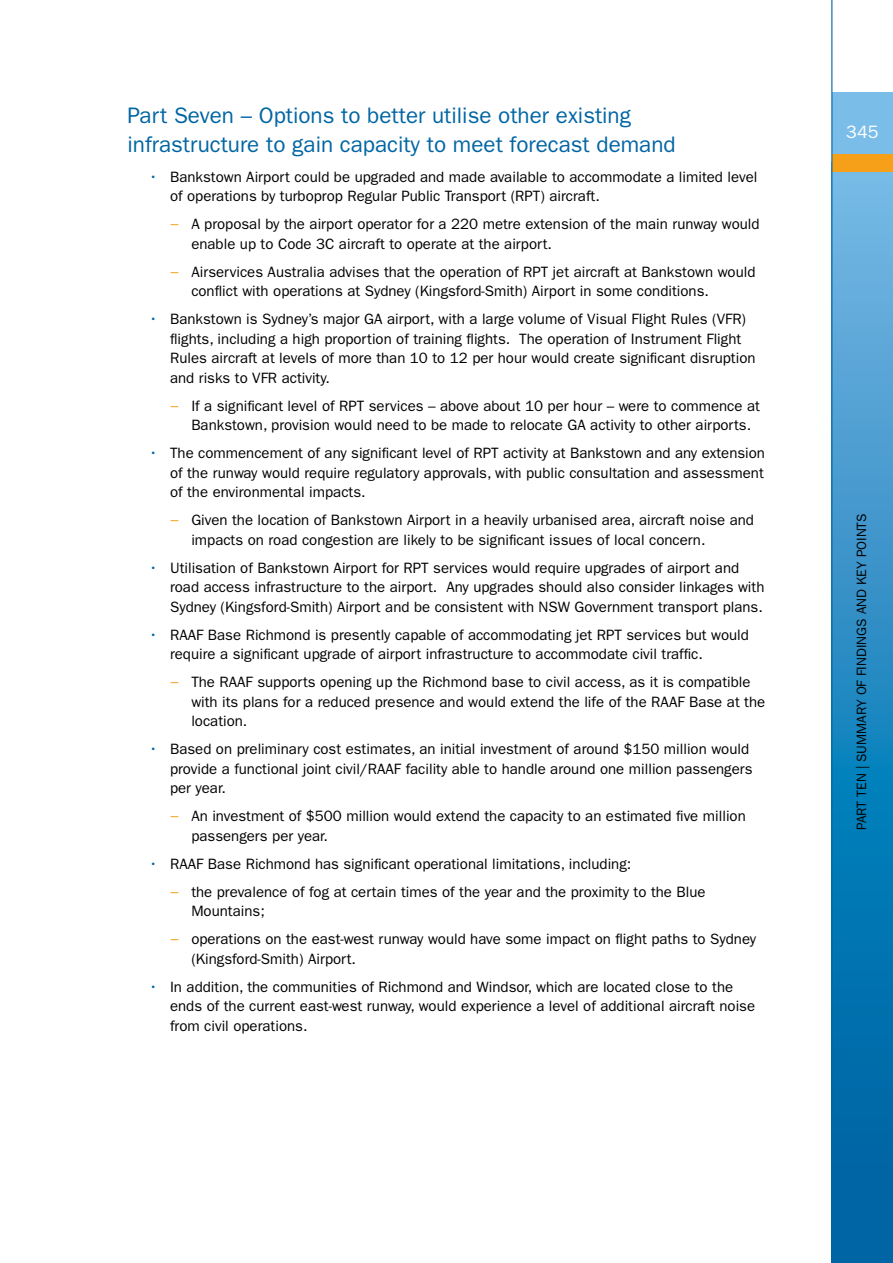
<style>
.page{position:relative;width:893px;height:1263px;background:#fff}
.page>*{position:absolute;margin:0;border:0;box-sizing:border-box;transform-origin:0 0}
.t1{font:22.5px/28.5px "Franklin Gothic";color:#0065a4}
.t2{font:18px "Franklin Gothic";color:#fff}
.t3{font:15px/19.5px "Franklin Gothic";color:#000}
.t4{font:13.5px "Franklin Gothic";color:#000}
.s1{color:#0065a4}
.s2{color:#f6a01a}
</style>
<div class="page">
<svg style="left:832px;top:164px;width:61px;height:1099px;background:#2788c0"></svg>
<div style="left:832px;top:92px;width:61px;height:72px;background:#79bde8"></div>
<div style="left:833px;top:154px;width:60px;height:18px;background:#f6a01a"></div>
<hr style="left:831px;top:0;width:1px;height:1263px;background:#0065a4">
<h2 class="t1" style="left:128px;top:101px;width:550px">Part Seven – Options to better utilise other existing infrastructure to gain capacity to meet forecast demand</h2>
<p class="t3" style="left:170px;top:167px;width:589px;text-indent:-21px"><span class="s1">•</span> Bankstown Airport could be upgraded and made available to accommodate a limited level of operations by turboprop Regular Public Transport (RPT) aircraft.</p>
<p class="t3" style="left:191px;top:215px;width:570px;text-indent:-21px"><span class="s2">−</span> A proposal by the airport operator for a 220 metre extension of the main runway would enable up to Code 3C aircraft to operate at the airport.</p>
<p class="t3" style="left:191px;top:262px;width:566px;text-indent:-21px"><span class="s2">−</span> Airservices Australia advises that the operation of RPT jet aircraft at Bankstown would conflict with operations at Sydney (Kingsford-Smith) Airport in some conditions.</p>
<p class="t3" style="left:170px;top:310px;width:587px;text-indent:-21px"><span class="s1">•</span> Bankstown is Sydney’s major GA airport, with a large volume of Visual Flight Rules (VFR) flights, including a high proportion of training flights. The operation of Instrument Flight Rules aircraft at levels of more than 10 to 12 per hour would create significant disruption and risks to VFR activity.</p>
<p class="t3" style="left:191px;top:396px;width:570px;text-indent:-21px"><span class="s2">−</span> If a significant level of RPT services – above about 10 per hour – were to commence at<br>Bankstown, provision would need to be made to relocate GA activity to other airports.</p>
<p class="t3" style="left:170px;top:444px;width:596px;text-align:justify;text-indent:-21px"><span class="s1">•</span> The commencement of any significant level of RPT activity at Bankstown and any extension of the runway would require regulatory approvals, with public consultation and assessment of the environmental impacts.</p>
<p class="t3" style="left:191px;top:511px;width:564px;text-indent:-21px"><span class="s2">−</span> Given the location of Bankstown Airport in a heavily urbanised area, aircraft noise and impacts on road congestion are likely to be significant issues of local concern.</p>
<p class="t3" style="left:170px;top:558px;width:596px;text-indent:-21px"><span class="s1">•</span> Utilisation of Bankstown Airport for RPT services would require upgrades of airport and road access infrastructure to the airport. Any upgrades should also consider linkages with<br>Sydney (Kingsford-Smith) Airport and be consistent with NSW Government transport plans.</p>
<p class="t3" style="left:170px;top:625px;width:580px;text-indent:-21px"><span class="s1">•</span> RAAF Base Richmond is presently capable of accommodating jet RPT services but would require a significant upgrade of airport infrastructure to accommodate civil traffic.</p>
<p class="t3" style="left:191px;top:673px;width:575px;text-indent:-21px"><span class="s2">−</span> The RAAF supports opening up the Richmond base to civil access, as it is compatible with its plans for a reduced presence and would extend the life of the RAAF Base at the location.</p>
<p class="t3" style="left:170px;top:740px;width:584px;text-indent:-21px"><span class="s1">•</span> Based on preliminary cost estimates, an initial investment of around $150 million would provide a functional joint civil/RAAF facility able to handle around one million passengers per year.</p>
<p class="t3" style="left:191px;top:807px;width:556px;text-indent:-21px"><span class="s2">−</span> An investment of $500 million would extend the capacity to an estimated five million passengers per year.</p>
<p class="t3" style="left:149px;top:854px;width:484px"><span class="s1">•</span> RAAF Base Richmond has significant operational limitations, including:</p>
<p class="t3" style="left:191px;top:882px;width:516px;text-indent:-21px"><span class="s2">−</span> the prevalence of fog at certain times of the year and the proximity to the Blue<br>Mountains;</p>
<p class="t3" style="left:191px;top:930px;width:566px;text-indent:-21px"><span class="s2">−</span> operations on the east-west runway would have some impact on flight paths to Sydney (Kingsford-Smith) Airport.</p>
<p class="t3" style="left:170px;top:977px;width:587px;text-indent:-21px"><span class="s1">•</span> In addition, the communities of Richmond and Windsor, which are located close to the ends of the current east-west runway, would experience a level of additional aircraft noise from civil operations.</p>
<p class="t2" style="left:846px;top:122px;width:34px">345</p>
<p class="t4" style="left:854px;top:830px;width:318px;rotate:-90deg">PART TEN | SUMMARY OF FINDINGS AND KEY POINTS</p>
</div>
